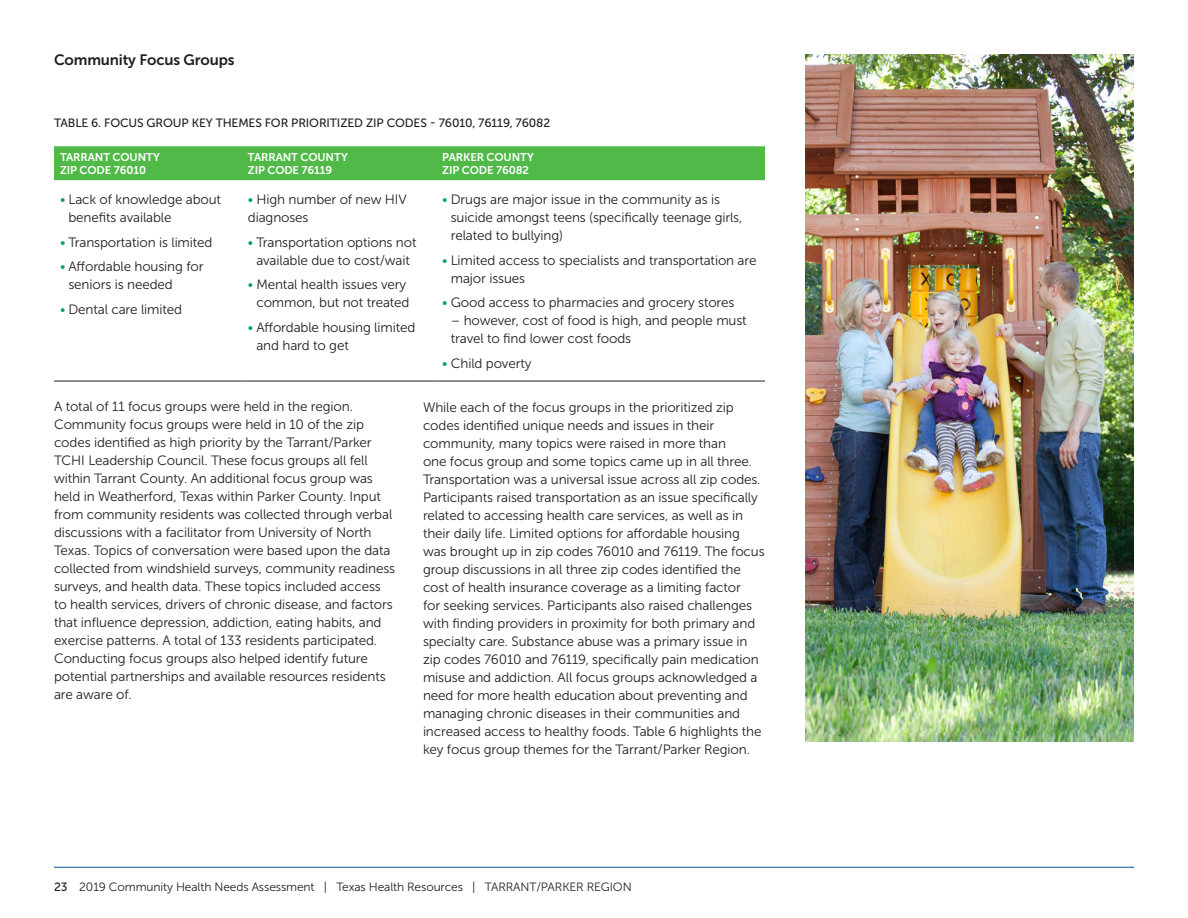
<style>
.page{position:relative;width:1188px;height:918px;background:#fff}
.page>*{position:absolute;margin:0;border:0;box-sizing:border-box;transform-origin:0 0}
.Subhead_Level_2{font:15px "Museo Sans 700";letter-spacing:-.01em;color:#231f20}
.t1{font:13.5px/18px "Museo Sans 300";letter-spacing:-.01em;color:#231f20}
.t2{font:12px "Museo Sans 300";letter-spacing:-.01em;color:#231f20}
.figure_title{font:12px "Museo Sans 500";letter-spacing:-.01em;color:#231f20}
.table_titles{font:11.25px "Museo Sans 700";letter-spacing:-.01em;color:#fff}
.s1{color:#00a261}
.s2{font-family:"Museo Sans 500"}
</style>
<div class="page">
<hr style="left:54px;top:867px;width:1080px;height:1px;background:#01529a">
<div style="left:54px;top:146px;width:711px;height:34px;background:#51b948"></div>
<hr style="left:54px;top:381px;width:188px;height:1px;background:#231f20">
<hr style="left:242px;top:381px;width:194px;height:1px;background:#231f20">
<hr style="left:436px;top:381px;width:329px;height:1px;background:#231f20">
<img style="left:806px;top:54px;width:328px;height:688px">
<p class="Subhead_Level_2" style="left:54px;top:52px;width:182px">Community Focus Groups</p>
<p class="figure_title" style="left:54px;top:116px;width:498px">TABLE 6. FOCUS GROUP KEY THEMES FOR PRIORITIZED ZIP CODES - 76010, 76119, 76082</p>
<p class="table_titles" style="left:60px;top:151px;width:101px">TARRANT COUNTY</p>
<p class="table_titles" style="left:60px;top:164px;width:88px">ZIP CODE 76010</p>
<p class="table_titles" style="left:248px;top:151px;width:101px">TARRANT COUNTY</p>
<p class="table_titles" style="left:248px;top:164px;width:86px">ZIP CODE 76119</p>
<p class="table_titles" style="left:442px;top:151px;width:93px">PARKER COUNTY</p>
<p class="table_titles" style="left:442px;top:164px;width:88px">ZIP CODE 76082</p>
<p class="t1" style="left:68px;top:190px;width:154px;text-indent:-8px"><span class="s1">•</span> Lack of knowledge about benefits available</p>
<p class="t1" style="left:60px;top:233px;width:154px"><span class="s1">•</span> Transportation is limited</p>
<p class="t1" style="left:68px;top:258px;width:137px;text-indent:-8px"><span class="s1">•</span> Affordable housing for seniors is needed</p>
<p class="t1" style="left:60px;top:301px;width:124px"><span class="s1">•</span> Dental care limited</p>
<p class="t1" style="left:248px;top:190px;width:160px"><span class="s1">•</span> High number of new HIV diagnoses</p>
<p class="t1" style="left:248px;top:233px;width:170px;text-align:center"><span class="s1">•</span> Transportation options not available due to cost/wait</p>
<p class="t1" style="left:248px;top:276px;width:163px;text-align:right"><span class="s1">•</span> Mental health issues very common, but not treated</p>
<p class="t1" style="left:256px;top:319px;width:161px;text-indent:-8px"><span class="s1">•</span> Affordable housing limited and hard to get</p>
<p class="t1" style="left:451px;top:190px;width:293px;text-indent:-8px"><span class="s1">•</span> Drugs are major issue in the community as is suicide amongst teens (specifically teenage girls, related to bullying)</p>
<p class="t1" style="left:451px;top:251px;width:307px;text-indent:-8px"><span class="s1">•</span> Limited access to specialists and transportation are major issues</p>
<p class="t1" style="left:442px;top:294px;width:294px"><span class="s1">•</span> Good access to pharmacies and grocery stores</p>
<p class="t1" style="left:451px;top:312px;width:297px">– however, cost of food is high, and people must travel to find lower cost foods</p>
<p class="t1" style="left:442px;top:355px;width:91px"><span class="s1">•</span> Child poverty</p>
<p class="t1" style="left:54px;top:398px;width:343px">A total of 11 focus groups were held in the region.<br>Community focus groups were held in 10 of the zip codes identified as high priority by the Tarrant/Parker TCHI Leadership Council. These focus groups all fell within Tarrant County. An additional focus group was held in Weatherford, Texas within Parker County. Input from community residents was collected through verbal discussions with a facilitator from University of North Texas. Topics of conversation were based upon the data collected from windshield surveys, community readiness surveys, and health data. These topics included access to health services, drivers of chronic disease, and factors that influence depression, addiction, eating habits, and exercise patterns. A total of 133 residents participated.<br>Conducting focus groups also helped identify future potential partnerships and available resources residents are aware of.</p>
<p class="t1" style="left:423px;top:398px;width:343px">While each of the focus groups in the prioritized zip codes identified unique needs and issues in their community, many topics were raised in more than<br>one focus group and some topics came up in all three.<br>Transportation was a universal issue across all zip codes.<br>Participants raised transportation as an issue specifically related to accessing health care services, as well as in their daily life. Limited options for affordable housing was brought up in zip codes 76010 and 76119. The focus group discussions in all three zip codes identified the cost of health insurance coverage as a limiting factor<br>for seeking services. Participants also raised challenges with finding providers in proximity for both primary and specialty care. Substance abuse was a primary issue in zip codes 76010 and 76119, specifically pain medication misuse and addiction. All focus groups acknowledged a need for more health education about preventing and managing chronic diseases in their communities and increased access to healthy foods. Table 6 highlights the key focus group themes for the Tarrant/Parker Region.</p>
<p class="t2" style="left:54px;top:880px;width:579px"><span class="s2">23</span> 2019 Community Health Needs Assessment | Texas Health Resources | TARRANT/PARKER REGION</p>
</div>
